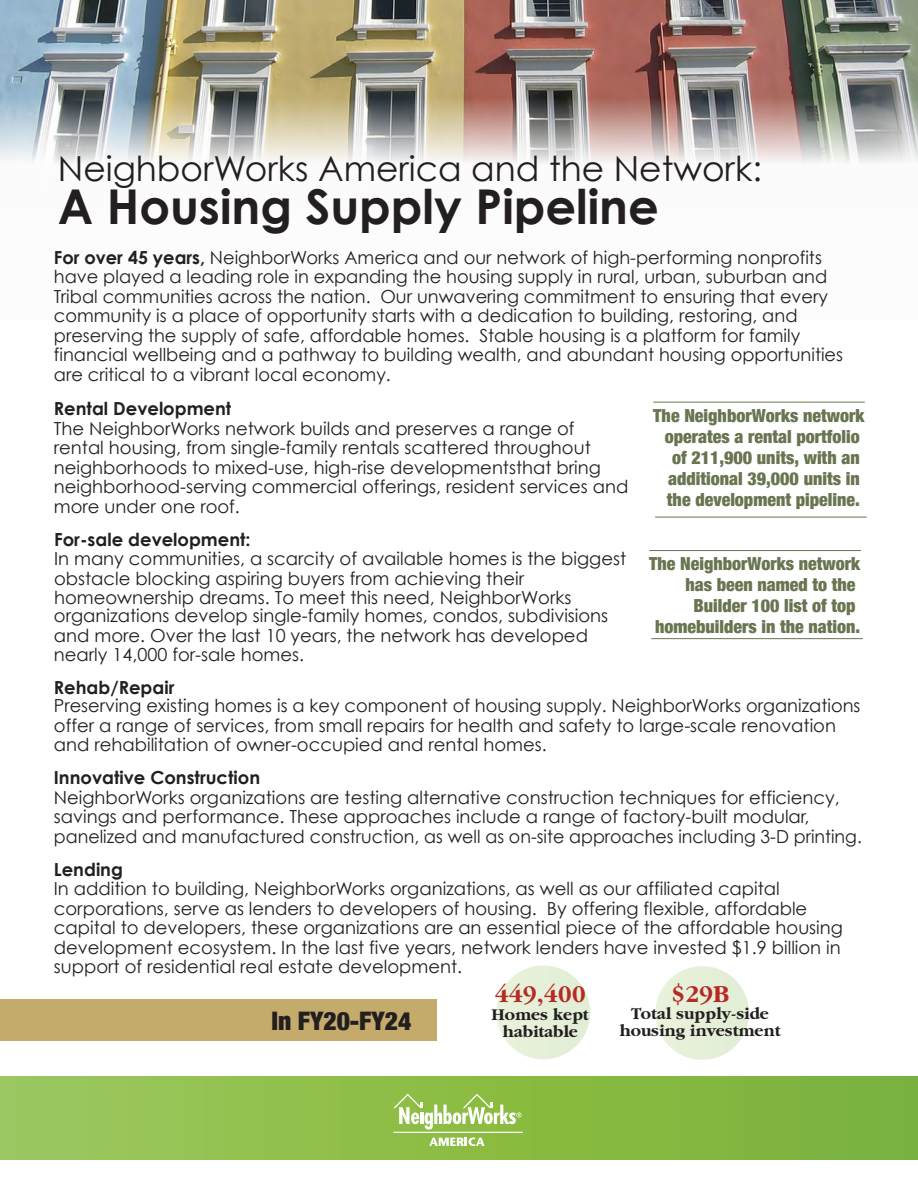
<style>
.page{position:relative;width:918px;height:1188px;background:#fff}
.page>*{position:absolute;margin:0;border:0;box-sizing:border-box;transform-origin:0 0}
.t1{font:700 48px "Century Gothic";color:#231f20}
.t2{font:34.5px "Century Gothic";color:#231f20}
.t3{font:900 condensed 25.5px "Helvetica Neue";color:#231f20}
.t4{font:700 25.05px "Garamond";color:#b72a24}
.t5{font:18px/19.5px "Century Gothic";color:#231f20}
.t6{font:900 condensed 18px/21px "Helvetica Neue";color:#687550;text-align:right}
.t7{font:700 18px "Century Gothic";color:#231f20}
.t8{font:700 17.1px/17.1px "Garamond";color:#231f20;text-align:center}
.s1{font-weight:700}
</style>
<div class="page">
<img style="left:0;top:0;width:918px;height:69px">
<div style="left:655px;top:966px;width:94px;height:94px;background:#e5f0d8;border-radius:50%"></div>
<div style="left:496px;top:965px;width:94px;height:94px;background:#e5f0d8;border-radius:50%"></div>
<img style="left:0;top:1077px;width:918px;height:82px">
<svg style="left:393px;top:1094px;width:129px;height:36px"></svg>
<svg style="left:429px;top:1137px;width:56px;height:9px"></svg>
<hr style="left:393px;top:1132px;width:130px;height:1px;background:#fff">
<img style="left:0;top:69px;width:918px;height:94px">
<div style="left:0;top:999px;width:436px;height:42px;background:#c4aa6b"></div>
<hr style="left:653px;top:402px;width:212px;height:1px;background:#687550">
<hr style="left:655px;top:517px;width:212px;height:1px;background:#687550">
<hr style="left:649px;top:550px;width:212px;height:1px;background:#687550">
<hr style="left:651px;top:638px;width:212px;height:1px;background:#687550">
<h2 class="t2" style="left:58px;top:147px;width:706px">NeighborWorks America and the Network:</h2>
<h1 class="t1" style="left:58px;top:177px;width:602px">A Housing Supply Pipeline</h1>
<p class="t5" style="left:54px;top:247px;width:791px"><span class="s1">For over 45 years,</span> NeighborWorks America and our network of high-performing nonprofits have played a leading role in expanding the housing supply in rural, urban, suburban and Tribal communities across the nation. Our unwavering commitment to ensuring that every community is a place of opportunity starts with a dedication to building, restoring, and preserving the supply of safe, affordable homes. Stable housing is a platform for family financial wellbeing and a pathway to building wealth, and abundant housing opportunities are critical to a vibrant local economy.</p>
<p class="t6" style="left:653px;top:405px;width:213px">The NeighborWorks network operates a rental portfolio of 211,900 units, with an additional 39,000 units in the development pipeline.</p>
<p class="t7" style="left:54px;top:398px;width:179px">Rental Development</p>
<p class="t5" style="left:54px;top:418px;width:576px">The NeighborWorks network builds and preserves a range of rental housing, from single-family rentals scattered throughout neighborhoods to mixed-use, high-rise developmentsthat bring neighborhood-serving commercial offerings, resident services and more under one roof.</p>
<p class="t7" style="left:54px;top:528px;width:198px">For-sale development:</p>
<p class="t5" style="left:54px;top:549px;width:574px">In many communities, a scarcity of available homes is the biggest obstacle blocking aspiring buyers from achieving their homeownership dreams. To meet this need, NeighborWorks organizations develop single-family homes, condos, subdivisions and more. Over the last 10 years, the network has developed nearly 14,000 for-sale homes.</p>
<p class="t7" style="left:54px;top:677px;width:122px">Rehab/Repair</p>
<p class="t5" style="left:54px;top:696px;width:808px">Preserving existing homes is a key component of housing supply. NeighborWorks organizations offer a range of services, from small repairs for health and safety to large-scale renovation and rehabilitation of owner-occupied and rental homes.</p>
<p class="t7" style="left:54px;top:767px;width:208px">Innovative Construction</p>
<p class="t5" style="left:54px;top:787px;width:809px">NeighborWorks organizations are testing alternative construction techniques for efficiency, savings and performance. These approaches include a range of factory-built modular, panelized and manufactured construction, as well as on-site approaches including 3-D printing.</p>
<p class="t7" style="left:54px;top:858px;width:71px">Lending</p>
<p class="t5" style="left:54px;top:879px;width:791px">In addition to building, NeighborWorks organizations, as well as our affiliated capital corporations, serve as lenders to developers of housing. By offering flexible, affordable capital to developers, these organizations are an essential piece of the affordable housing development ecosystem. In the last five years, network lenders have invested $1.9 billion in support of residential real estate development.</p>
<p class="t6" style="left:649px;top:552px;width:213px">The NeighborWorks network has been named to the<br>Builder 100 list of top homebuilders in the nation.</p>
<h3 class="t3" style="left:271px;top:1000px;width:141px">In FY20-FY24</h3>
<h3 class="t4" style="left:495px;top:981px;width:93px">449,400</h3>
<p class="t8" style="left:492px;top:1006px;width:99px">Homes kept habitable</p>
<h3 class="t4" style="left:671px;top:981px;width:60px">$29B</h3>
<p class="t8" style="left:619px;top:1006px;width:163px">Total supply-side housing investment</p>
</div>
